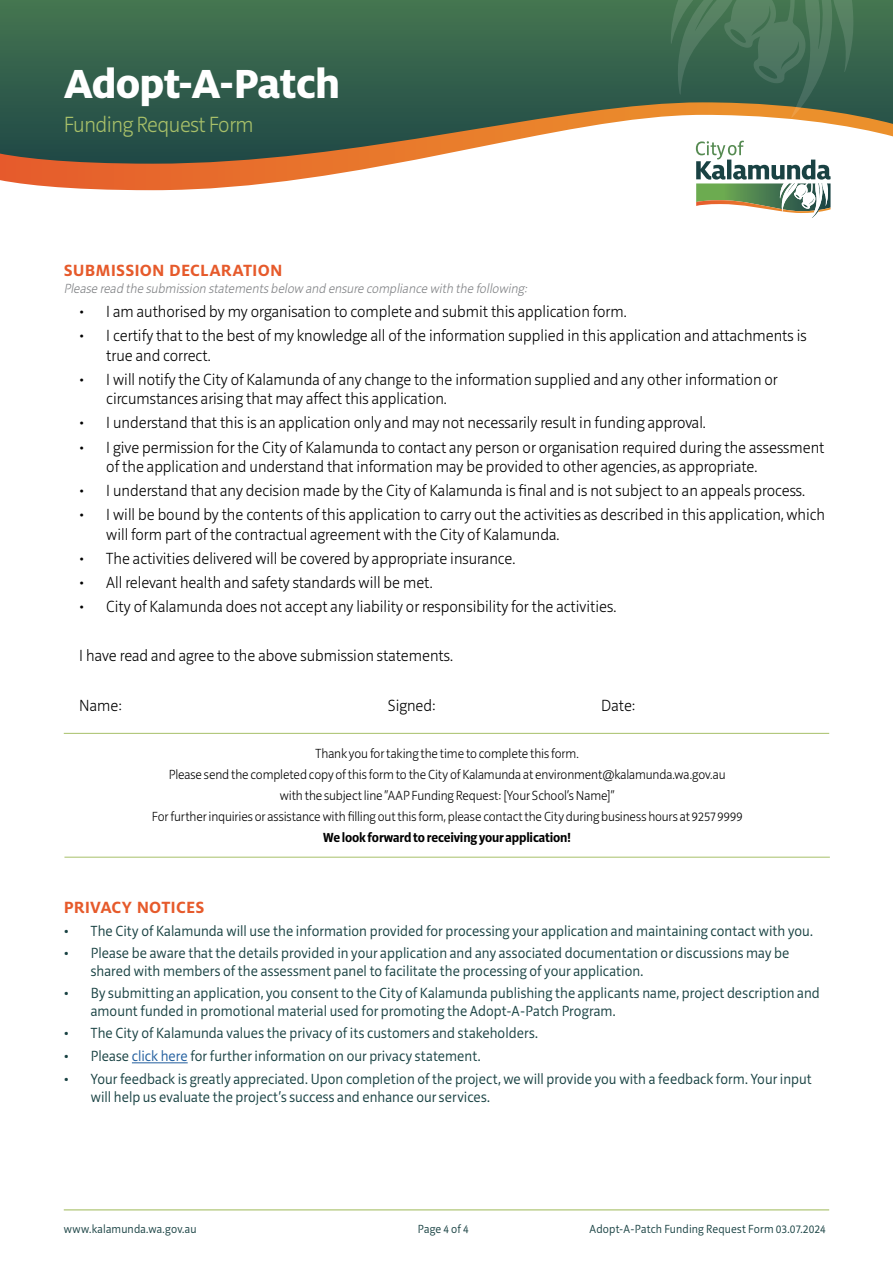
<style>
.page{position:relative;width:893px;height:1263px;background:#fff}
.page>*{position:absolute;margin:0;border:0;box-sizing:border-box;transform-origin:0 0}
.t1{font:800 45px "Milo OT";letter-spacing:-.02em;color:#fff}
.t2{font:200 22.5px "Riga";letter-spacing:-.02em;color:#a8c069}
.t3{font:700 18px "Milo OT";letter-spacing:.005em;color:#e65a2b}
.t4{font:200 16.5px/19.8px "Riga";color:#000}
.t5{font:300 15px/18px "Riga";letter-spacing:.005em;color:#194243}
.t6{font:200 13.5px/21px "Riga";letter-spacing:-.01em;color:#000;text-align:center}
.t7{font:italic 200 13.5px "Riga";color:#808285}
.t8{font:700 13.5px "Riga";letter-spacing:-.01em;color:#000}
.t9{font:300 12px "Riga";letter-spacing:.015em;color:#194243}
.s1{color:#215e9e}
</style>
<div class="page">
<svg style="left:0;top:0;width:893px;height:210px"></svg>
<svg style="left:0;top:102px;width:893px;height:88px"></svg>
<svg style="left:670px;top:0;width:184px;height:119px;background:#547254"></svg>
<svg style="left:696px;top:141px;width:134px;height:77px"></svg>
<hr style="left:64px;top:1209px;width:765px;height:1px;background:#a8c069">
<hr style="left:64px;top:733px;width:765px;height:1px;background:#a8c069">
<hr style="left:64px;top:857px;width:766px;height:1px;background:#a8c069">
<hr style="left:132px;top:1062px;width:56px;height:1px;background:#215e9e">
<h1 class="t1" style="left:64px;top:58px;width:278px">Adopt-A-Patch</h1>
<h2 class="t2" style="left:64px;top:113px;width:191px">Funding Request Form</h2>
<p class="t3" style="left:64px;top:261px;width:220px">SUBMISSION DECLARATION</p>
<p class="t7" style="left:64px;top:281px;width:468px">Please read the submission statements below and ensure compliance with the following:</p>
<p class="t4" style="left:79px;top:302px;width:549px">• I am authorised by my organisation to complete and submit this application form.</p>
<p class="t4" style="left:106px;top:326px;width:702px;text-indent:-27px">• I certify that to the best of my knowledge all of the information supplied in this application and attachments is true and correct.</p>
<p class="t4" style="left:106px;top:370px;width:673px;text-indent:-27px">• I will notify the City of Kalamunda of any change to the information supplied and any other information or circumstances arising that may affect this application.</p>
<p class="t4" style="left:79px;top:414px;width:628px">• I understand that this is an application only and may not necessarily result in funding approval.</p>
<p class="t4" style="left:106px;top:438px;width:720px;text-indent:-27px">• I give permission for the City of Kalamunda to contact any person or organisation required during the assessment of the application and understand that information may be provided to other agencies, as appropriate.</p>
<p class="t4" style="left:79px;top:481px;width:727px">• I understand that any decision made by the City of Kalamunda is final and is not subject to an appeals process.</p>
<p class="t4" style="left:106px;top:505px;width:720px;text-indent:-27px">• I will be bound by the contents of this application to carry out the activities as described in this application, which will form part of the contractual agreement with the City of Kalamunda.</p>
<p class="t4" style="left:79px;top:549px;width:438px">• The activities delivered will be covered by appropriate insurance.</p>
<p class="t4" style="left:79px;top:573px;width:355px">• All relevant health and safety standards will be met.</p>
<p class="t4" style="left:79px;top:597px;width:539px">• City of Kalamunda does not accept any liability or responsibility for the activities.</p>
<p class="t4" style="left:79px;top:646px;width:375px">I have read and agree to the above submission statements.</p>
<p class="t4" style="left:79px;top:696px;width:44px">Name:</p>
<p class="t4" style="left:388px;top:696px;width:50px">Signed:</p>
<p class="t4" style="left:601px;top:696px;width:36px">Date:</p>
<p class="t6" style="left:152px;top:743px;width:592px">Thank you for taking the time to complete this form.<br>Please send the completed copy of this form to the City of Kalamunda at environment@kalamunda.wa.gov.au<br>with the subject line “AAP Funding Request: [Your School’s Name]”<br>For further inquiries or assistance with filling out this form, please contact the City during business hours at 9257 9999</p>
<p class="t8" style="left:323px;top:830px;width:250px">We look forward to receiving your application!</p>
<p class="t3" style="left:64px;top:898px;width:142px">PRIVACY NOTICES</p>
<p class="t5" style="left:64px;top:922px;width:751px">• The City of Kalamunda will use the information provided for processing your application and maintaining contact with you.</p>
<p class="t5" style="left:91px;top:944px;width:700px;text-indent:-27px">• Please be aware that the details provided in your application and any associated documentation or discussions may be shared with members of the assessment panel to facilitate the processing of your application.</p>
<p class="t5" style="left:91px;top:985px;width:731px;text-indent:-27px">• By submitting an application, you consent to the City of Kalamunda publishing the applicants name, project description and amount funded in promotional material used for promoting the Adopt-A-Patch Program.</p>
<p class="t5" style="left:64px;top:1025px;width:476px">• The City of Kalamunda values the privacy of its customers and stakeholders.</p>
<p class="t5" style="left:64px;top:1048px;width:418px">• Please <span class="s1">click here</span> for further information on our privacy statement.</p>
<p class="t5" style="left:91px;top:1070px;width:722px;text-indent:-27px">• Your feedback is greatly appreciated. Upon completion of the project, we will provide you with a feedback form. Your input will help us evaluate the project’s success and enhance our services.</p>
<p class="t9" style="left:64px;top:1222px;width:134px">www.kalamunda.wa.gov.au</p>
<p class="t9" style="left:418px;top:1222px;width:52px">Page 4 of 4</p>
<p class="t9" style="left:590px;top:1222px;width:238px">Adopt-A-Patch Funding Request Form 03.07.2024</p>
</div>
